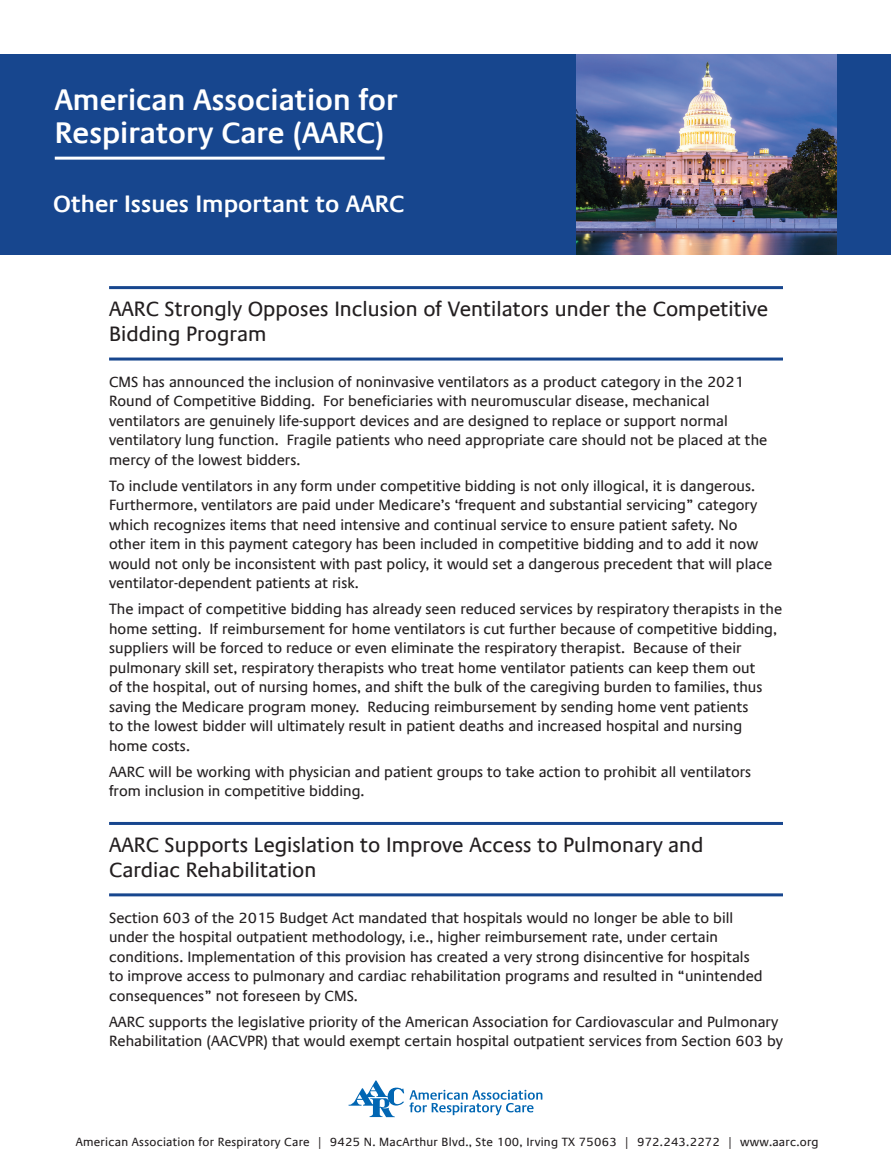
<style>
.page{position:relative;width:891px;height:1175px;background:#fff}
.page>*{position:absolute;margin:0;border:0;box-sizing:border-box;transform-origin:0 0}
.t1{font:600 30px/33px "Praxis Com";color:#fff}
.Subhead_2{font:600 24px "Praxis Com";color:#fff}
.ASK_Inset_Copy_with{font:21px/25.2px "Praxis Com";color:#231f20}
.Body_Copy{font:15px/19.5px "Praxis Com";color:#231f20}
.t2{font:12px "Praxis Com";letter-spacing:.02em;color:#231f20}
</style>
<div class="page">
<div style="left:0;top:54px;width:891px;height:201px;background:#17468e"></div>
<img style="left:577px;top:54px;width:260px;height:201px">
<svg style="left:349px;top:1080px;width:193px;height:37px"></svg>
<hr style="left:109px;top:286px;width:674px;height:3px;background:#17468e">
<hr style="left:109px;top:357px;width:674px;height:3px;background:#17468e">
<hr style="left:109px;top:822px;width:674px;height:3px;background:#17468e">
<hr style="left:109px;top:893px;width:674px;height:3px;background:#17468e">
<hr style="left:55px;top:157px;width:330px;height:3px;background:#fff">
<p class="t1" style="left:55px;top:83px;width:344px">American Association for<br>Respiratory Care (AARC)</p>
<p class="Subhead_2" style="left:53px;top:189px;width:353px">Other Issues Important to AARC</p>
<p class="ASK_Inset_Copy_with" style="left:109px;top:296px;width:661px">AARC Strongly Opposes Inclusion of Ventilators under the Competitive<br>Bidding Program</p>
<p class="Body_Copy" style="left:109px;top:372px;width:660px">CMS has announced the inclusion of noninvasive ventilators as a product category in the 2021<br>Round of Competitive Bidding. For beneficiaries with neuromuscular disease, mechanical ventilators are genuinely life-support devices and are designed to replace or support normal ventilatory lung function. Fragile patients who need appropriate care should not be placed at the mercy of the lowest bidders.</p>
<p class="Body_Copy" style="left:109px;top:476px;width:665px">To include ventilators in any form under competitive bidding is not only illogical, it is dangerous.<br>Furthermore, ventilators are paid under Medicare’s ‘frequent and substantial servicing” category which recognizes items that need intensive and continual service to ensure patient safety. No other item in this payment category has been included in competitive bidding and to add it now would not only be inconsistent with past policy, it would set a dangerous precedent that will place ventilator-dependent patients at risk.</p>
<p class="Body_Copy" style="left:109px;top:599px;width:675px">The impact of competitive bidding has already seen reduced services by respiratory therapists in the home setting. If reimbursement for home ventilators is cut further because of competitive bidding, suppliers will be forced to reduce or even eliminate the respiratory therapist. Because of their pulmonary skill set, respiratory therapists who treat home ventilator patients can keep them out<br>of the hospital, out of nursing homes, and shift the bulk of the caregiving burden to families, thus saving the Medicare program money. Reducing reimbursement by sending home vent patients<br>to the lowest bidder will ultimately result in patient deaths and increased hospital and nursing home costs.</p>
<p class="Body_Copy" style="left:109px;top:762px;width:644px">AARC will be working with physician and patient groups to take action to prohibit all ventilators from inclusion in competitive bidding.</p>
<p class="ASK_Inset_Copy_with" style="left:109px;top:832px;width:596px">AARC Supports Legislation to Improve Access to Pulmonary and<br>Cardiac Rehabilitation</p>
<p class="Body_Copy" style="left:109px;top:908px;width:655px">Section 603 of the 2015 Budget Act mandated that hospitals would no longer be able to bill under the hospital outpatient methodology, i.e., higher reimbursement rate, under certain conditions. Implementation of this provision has created a very strong disincentive for hospitals to improve access to pulmonary and cardiac rehabilitation programs and resulted in “unintended consequences” not foreseen by CMS.</p>
<p class="Body_Copy" style="left:109px;top:1012px;width:675px">AARC supports the legislative priority of the American Association for Cardiovascular and Pulmonary<br>Rehabilitation (AACVPR) that would exempt certain hospital outpatient services from Section 603 by</p>
<p class="t2" style="left:76px;top:1135px;width:744px">American Association for Respiratory Care | 9425 N. MacArthur Blvd., Ste 100, Irving TX 75063 | 972.243.2272 | www.aarc.org</p>
</div>
